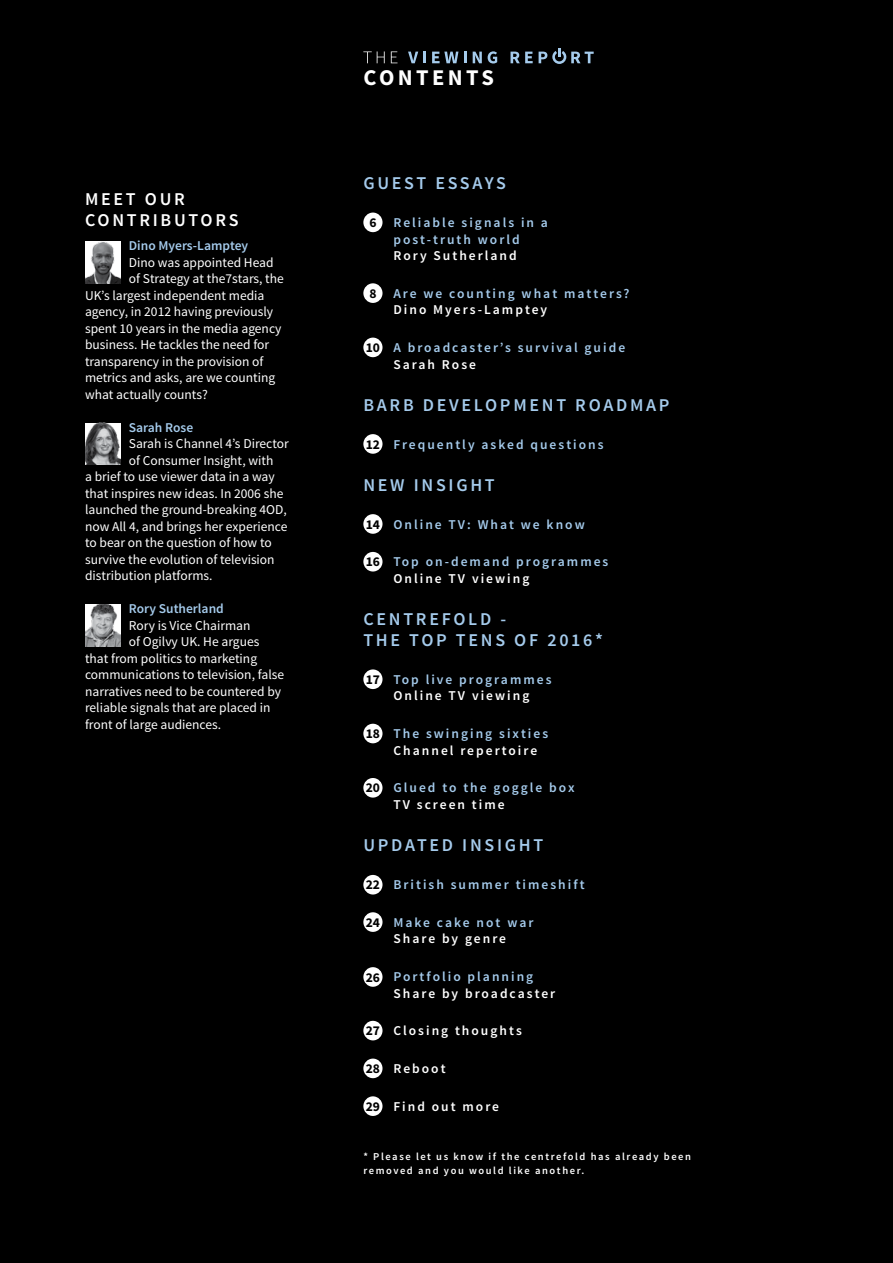
<style>
.page{position:relative;width:893px;height:1263px;background:#000}
.page>*{position:absolute;margin:0;border:0;box-sizing:border-box;transform-origin:0 0}
.t1{font:700 22.5px "Source Sans Pro";letter-spacing:.15em;color:#fff}
.t2{font:600 18px/21px "Source Sans Pro";letter-spacing:.15em;color:#a5cbec}
.t3{font:600 18px/21px "Source Sans Pro";letter-spacing:.15em;color:#fff}
.t4{font:13.5px "Source Sans Pro";color:#fff}
.t5{font:600 13.5px/16.5px "Source Sans Pro";letter-spacing:.15em;color:#a5cbec}
.t6{font:600 13.5px/16.5px "Source Sans Pro";letter-spacing:.15em;color:#fff}
.t7{font:600 13.5px "Source Sans Pro";color:#a5cbec}
.t8{font:700 13.5px "Source Sans Pro";color:#000}
.t9{font:600 10.5px/13.5px "Source Sans Pro";letter-spacing:.15em;color:#fff}
.s1{font-weight:700;color:#000}
.s2{color:#fff}
.s3{color:#a5cbec}
</style>
<div class="page">
<svg style="left:363px;top:51px;width:22px;height:12px"></svg>
<svg style="left:391px;top:51px;width:6px;height:12px"></svg>
<svg style="left:408px;top:52px;width:18px;height:11px"></svg>
<svg style="left:432px;top:52px;width:26px;height:11px"></svg>
<svg style="left:464px;top:52px;width:2px;height:11px"></svg>
<svg style="left:473px;top:52px;width:9px;height:11px"></svg>
<svg style="left:488px;top:51px;width:9px;height:13px"></svg>
<svg style="left:510px;top:52px;width:23px;height:11px"></svg>
<svg style="left:539px;top:49px;width:55px;height:15px"></svg>
<img style="left:85px;top:604px;width:35px;height:42px">
<div style="left:363px;top:213px;width:19px;height:19px;background:#fff;border-radius:50%"></div>
<div style="left:363px;top:283px;width:19px;height:20px;background:#fff;border-radius:50%"></div>
<div style="left:363px;top:338px;width:19px;height:19px;background:#fff;border-radius:50%"></div>
<div style="left:363px;top:434px;width:19px;height:20px;background:#fff;border-radius:50%"></div>
<div style="left:363px;top:514px;width:19px;height:20px;background:#fff;border-radius:50%"></div>
<div style="left:363px;top:552px;width:19px;height:19px;background:#fff;border-radius:50%"></div>
<div style="left:363px;top:669px;width:19px;height:20px;background:#fff;border-radius:50%"></div>
<div style="left:363px;top:724px;width:19px;height:19px;background:#fff;border-radius:50%"></div>
<div style="left:363px;top:778px;width:19px;height:19px;background:#fff;border-radius:50%"></div>
<div style="left:363px;top:875px;width:19px;height:19px;background:#fff;border-radius:50%"></div>
<div style="left:363px;top:912px;width:19px;height:20px;background:#fff;border-radius:50%"></div>
<div style="left:363px;top:967px;width:19px;height:20px;background:#fff;border-radius:50%"></div>
<div style="left:363px;top:1021px;width:19px;height:19px;background:#fff;border-radius:50%"></div>
<div style="left:363px;top:1058px;width:19px;height:20px;background:#fff;border-radius:50%"></div>
<div style="left:363px;top:1096px;width:19px;height:20px;background:#fff;border-radius:50%"></div>
<img style="left:85px;top:423px;width:35px;height:42px">
<img style="left:85px;top:241px;width:35px;height:42px">
<h2 class="t3" style="left:85px;top:189px;width:155px">MEET OUR<br>CONTRIBUTORS</h2>
<p class="t7" style="left:129px;top:237px;width:121px">Dino Myers-Lamptey</p>
<p class="t4" style="left:129px;top:254px;width:146px">Dino was appointed Head</p>
<p class="t4" style="left:129px;top:270px;width:157px">of Strategy at the7stars, the</p>
<p class="t4" style="left:85px;top:287px;width:181px">UK’s largest independent media</p>
<p class="t4" style="left:85px;top:303px;width:190px">agency, in 2012 having previously</p>
<p class="t4" style="left:85px;top:320px;width:198px">spent 10 years in the media agency</p>
<p class="t4" style="left:85px;top:336px;width:186px">business. He tackles the need for</p>
<p class="t4" style="left:85px;top:353px;width:180px">transparency in the provision of</p>
<p class="t4" style="left:85px;top:369px;width:192px">metrics and asks, are we counting</p>
<p class="t4" style="left:85px;top:386px;width:124px">what actually counts?</p>
<p class="t7" style="left:129px;top:419px;width:66px">Sarah Rose</p>
<p class="t4" style="left:129px;top:435px;width:161px">Sarah is Channel 4’s Director</p>
<p class="t4" style="left:129px;top:452px;width:146px">of Consumer Insight, with</p>
<p class="t4" style="left:85px;top:468px;width:191px">a brief to use viewer data in a way</p>
<p class="t4" style="left:85px;top:485px;width:200px">that inspires new ideas. In 2006 she</p>
<p class="t4" style="left:85px;top:501px;width:203px">launched the ground-breaking 4OD,</p>
<p class="t4" style="left:85px;top:518px;width:204px">now All 4, and brings her experience</p>
<p class="t4" style="left:85px;top:534px;width:188px">to bear on the question of how to</p>
<p class="t4" style="left:85px;top:551px;width:191px">survive the evolution of television</p>
<p class="t4" style="left:85px;top:567px;width:129px">distribution platforms.</p>
<p class="t7" style="left:129px;top:600px;width:97px">Rory Sutherland</p>
<p class="t4" style="left:129px;top:617px;width:123px">Rory is Vice Chairman</p>
<p class="t4" style="left:129px;top:633px;width:132px">of Ogilvy UK. He argues</p>
<p class="t4" style="left:85px;top:650px;width:174px">that from politics to marketing</p>
<p class="t4" style="left:85px;top:666px;width:201px">communications to television, false</p>
<p class="t4" style="left:85px;top:683px;width:198px">narratives need to be countered by</p>
<p class="t4" style="left:85px;top:699px;width:187px">reliable signals that are placed in</p>
<p class="t4" style="left:85px;top:716px;width:138px">front of large audiences.</p>
<h1 class="t1" style="left:363px;top:63px;width:132px">CONTENTS</h1>
<h2 class="t2" style="left:363px;top:173px;width:144px">GUEST ESSAYS</h2>
<p class="t8" style="left:369px;top:214px;width:9px">6</p>
<p class="t5" style="left:393px;top:215px;width:156px">Reliable signals in a post-truth world</p>
<p class="t6" style="left:393px;top:248px;width:125px">Rory Sutherland</p>
<p class="t8" style="left:369px;top:285px;width:9px">8</p>
<p class="t5" style="left:393px;top:285px;width:238px">Are we counting what matters?</p>
<p class="t6" style="left:393px;top:302px;width:155px">Dino Myers-Lamptey</p>
<p class="t5" style="left:393px;top:340px;width:233px;text-indent:-28px"><span class="s1">10</span> A broadcaster’s survival guide<br><span class="s2">Sarah Rose</span></p>
<h2 class="t2" style="left:363px;top:395px;width:308px">BARB DEVELOPMENT ROADMAP</h2>
<p class="t5" style="left:366px;top:436px;width:239px"><span class="s1">12</span> Frequently asked questions</p>
<h2 class="t2" style="left:363px;top:475px;width:133px">NEW INSIGHT</h2>
<p class="t5" style="left:366px;top:516px;width:220px"><span class="s1">14</span> Online TV: What we know</p>
<p class="t5" style="left:393px;top:554px;width:217px;text-indent:-28px"><span class="s1">16</span> Top on-demand programmes<br><span class="s2">Online TV viewing</span></p>
<h2 class="t2" style="left:363px;top:609px;width:241px">CENTREFOLD -<br>THE TOP TENS OF 2016*</h2>
<p class="t5" style="left:366px;top:672px;width:187px;text-align:center"><span class="s1">17</span> Top live programmes<br><span class="s2">Online TV viewing</span></p>
<p class="t5" style="left:393px;top:726px;width:156px;text-indent:-28px"><span class="s1">18</span> The swinging sixties<br><span class="s2">Channel repertoire</span></p>
<p class="t5" style="left:393px;top:780px;width:183px;text-indent:-28px"><span class="s1">20</span> Glued to the goggle box<br><span class="s2">TV screen time</span></p>
<h2 class="t2" style="left:363px;top:835px;width:181px">UPDATED INSIGHT</h2>
<p class="t5" style="left:366px;top:877px;width:220px"><span class="s1">22</span> British summer timeshift</p>
<p class="t5" style="left:366px;top:914px;width:169px;text-align:center"><span class="s1">24</span> Make cake not war<br><span class="s2">Share by genre</span></p>
<p class="t6" style="left:393px;top:969px;width:163px;text-indent:-28px"><span class="s1">26</span> <span class="s3">Portfolio planning<br></span>Share by broadcaster</p>
<p class="t6" style="left:366px;top:1023px;width:158px"><span class="s1">27</span> Closing thoughts</p>
<p class="t6" style="left:366px;top:1061px;width:81px"><span class="s1">28</span> Reboot</p>
<p class="t6" style="left:366px;top:1098px;width:135px"><span class="s1">29</span> Find out more</p>
<p class="t9" style="left:363px;top:1150px;width:329px">* Please let us know if the centrefold has already been removed and you would like another.</p>
</div>
